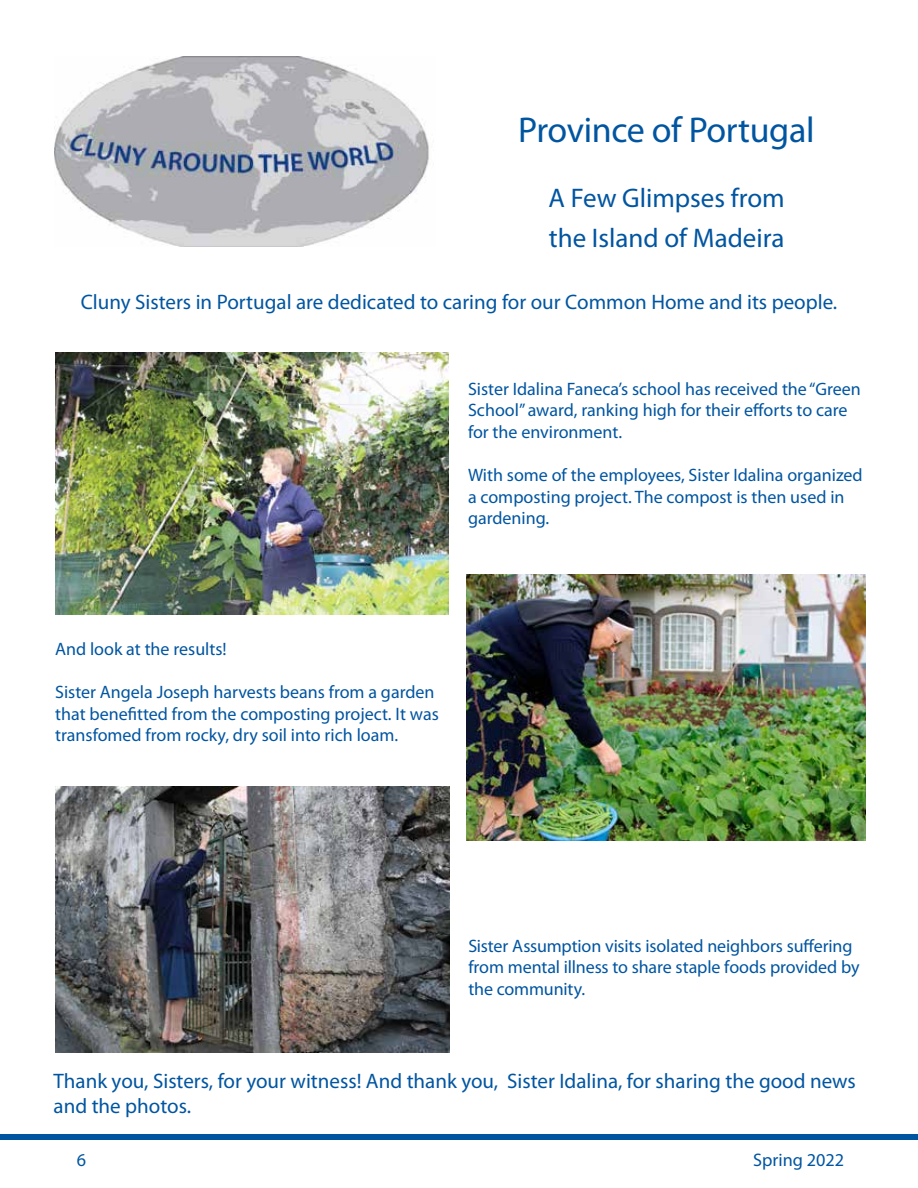
<style>
.page{position:relative;width:918px;height:1188px;background:#fff}
.page>*{position:absolute;margin:0;border:0;box-sizing:border-box;transform-origin:0 0}
.t1{font:36px "Myriad Pro";letter-spacing:-.01em;color:#0055a1}
.t2{font:27px/40.5px "Myriad Pro";color:#0055a1}
.t3{font:21px/25.2px "Myriad Pro";color:#0055a1}
.t4{font:18.15px "Myriad Pro";color:#0055a1}
.t5{font:18px/21.6px "Myriad Pro";color:#0055a1}
</style>
<div class="page">
<div style="left:0;top:1134px;width:918px;height:6px;background:#0055a1"></div>
<img style="left:54px;top:56px;width:375px;height:191px">
<img style="left:56px;top:352px;width:393px;height:262px">
<img style="left:467px;top:574px;width:399px;height:266px">
<img style="left:56px;top:786px;width:394px;height:266px">
<h1 class="t1" style="left:518px;top:107px;width:298px">Province of Portugal</h1>
<h2 class="t2" style="left:549px;top:177px;width:238px">A Few Glimpses from the Island of Madeira</h2>
<p class="t3" style="left:81px;top:289px;width:758px">Cluny Sisters in Portugal are dedicated to caring for our Common Home and its people.</p>
<p class="t5" style="left:468px;top:378px;width:394px">Sister Idalina Faneca’s school has received the “Green<br>School” award, ranking high for their efforts to care for the environment.</p>
<p class="t5" style="left:468px;top:464px;width:396px">With some of the employees, Sister Idalina organized a composting project. The compost is then used in gardening.</p>
<p class="t5" style="left:55px;top:638px;width:173px">And look at the results!</p>
<p class="t5" style="left:55px;top:681px;width:385px">Sister Angela Joseph harvests beans from a garden that benefitted from the composting project. It was transfomed from rocky, dry soil into rich loam.</p>
<p class="t5" style="left:468px;top:935px;width:393px">Sister Assumption visits isolated neighbors suffering from mental illness to share staple foods provided by the community.</p>
<p class="t3" style="left:54px;top:1068px;width:804px">Thank you, Sisters, for your witness! And thank you, Sister Idalina, for sharing the good news and the photos.</p>
<p class="t4" style="left:77px;top:1148px;width:11px">6</p>
<p class="t4" style="left:753px;top:1148px;width:92px">Spring 2022</p>
</div>
